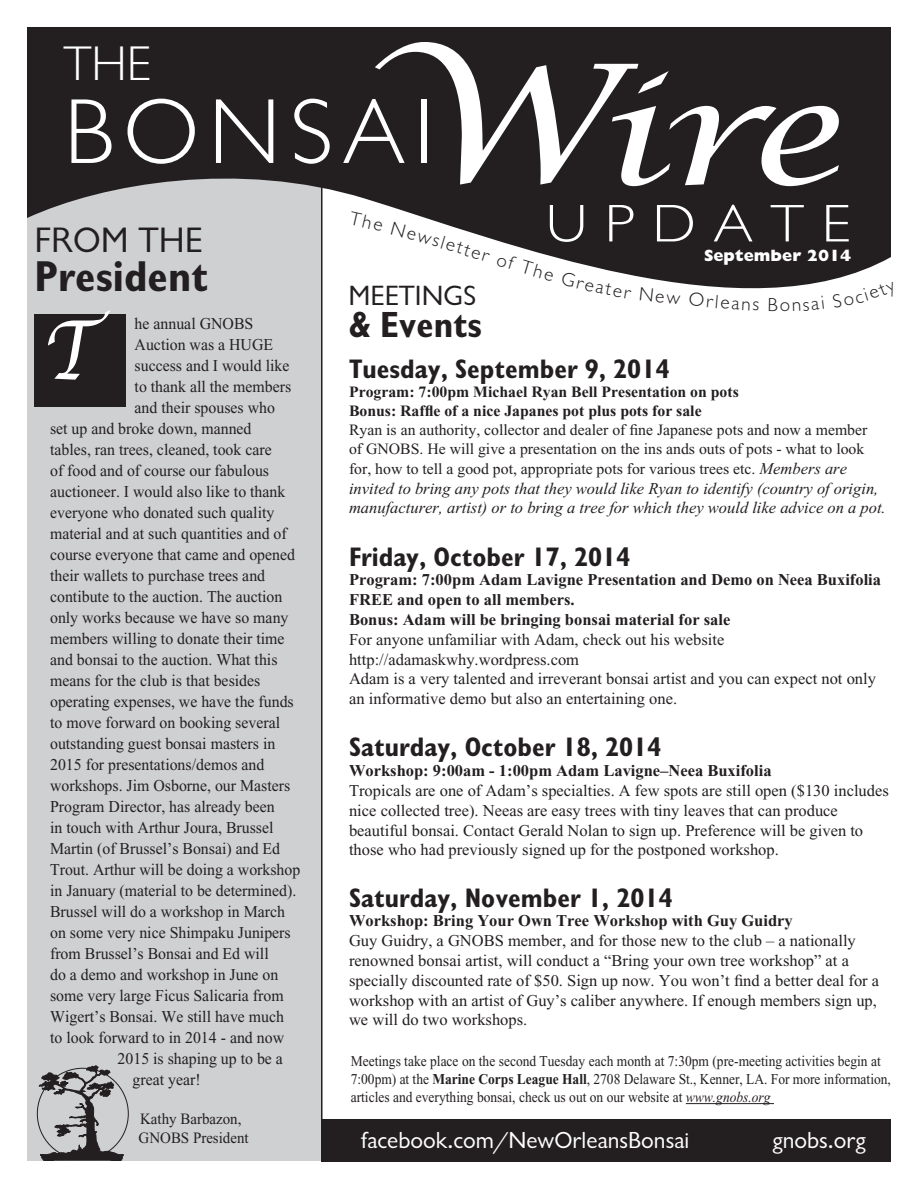
<style>
.page{position:relative;width:918px;height:1188px;background:#fff}
.page>*{position:absolute;margin:0;border:0;box-sizing:border-box;transform-origin:0 0}
.t1{font:italic 144.75px "Lucida Calligraphy";color:#fff;scale:1.25 1}
.t2{font:93.15px "Classical Sans Light DTC";letter-spacing:.1em;color:#fff}
.t3{font:italic 80.55px "Lucida Calligraphy";color:#fff;scale:.85 1}
.t4{font:53.4px "Classical Sans Light DTC";letter-spacing:.3em;color:#fff;scale:1.1 1}
.t5{font:49.2px "Classical Sans Light DTC";color:#fff}
.t6{font:43.5px "Classical Sans Bold Cond DTC";color:#231f20}
.t7{font:36.6px "Classical Sans Regular DTC";color:#231f20}
.t8{font:36.6px "Classical Sans Bold Cond DTC";color:#231f20}
.t9{font:28.8px "Classical Sans Regular DTC";color:#231f20}
.t10{font:27px "Classical Sans Bold Cond DTC";color:#231f20}
.t11{font:24px "Classical Sans Regular DTC";color:#fff}
.t12{font:19.2px "Classical Sans Light DTC";color:#231f20}
.t13{font:16.5px "Times New Roman";color:#231f20;scale:.96 1}
.t14{font:16.5px/19.8px "Times New Roman";color:#231f20}
.t15{font:700 16.5px/19.8px "Times New Roman";color:#231f20}
.t16{font:italic 16.5px/19.8px "Times New Roman";color:#231f20}
.t17{font:16.5px "Classical Sans Ex Bold DTC";color:#fff}
.t18{font:15.75px/19.4px "Times New Roman";color:#231f20}
.t19{font:700 15.75px/18.9px "Times New Roman";color:#231f20}
.t20{font:15.75px/19.5px "Times New Roman";color:#231f20;scale:.95 1}
.t21{font:15px/18px "Times New Roman";color:#231f20;scale:.9 1}
.s1{font-size:164.4px}
.s2{font-style:italic;font-size:16.5px}
.s3{font-weight:700}
.s4{font-style:italic}
</style>
<div class="page">
<div style="left:27px;top:164px;width:294px;height:997px;background:#cfd0d2"></div>
<svg style="left:27px;top:27px;width:864px;height:311px;fill:#231f20"></svg>
<hr style="left:321px;top:175px;width:1px;height:986px;background:#231f20">
<div style="left:34px;top:314px;width:92px;height:93px;background:#231f20"></div>
<div style="left:321px;top:1120px;width:570px;height:42px;background:#231f20"></div>
<svg style="left:39px;top:1066px;width:84px;height:95px"></svg>
<hr style="left:686px;top:1103px;width:88px;height:1px;background:#231f20">
<svg style="left:349px;top:211px;width:34px;height:21px"></svg>
<svg style="left:391px;top:221px;width:49px;height:26px"></svg>
<svg style="left:520px;top:260px;width:34px;height:21px"></svg>
<svg style="left:561px;top:271px;width:71px;height:28px"></svg>
<svg style="left:640px;top:287px;width:13px;height:15px"></svg>
<svg style="left:732px;top:300px;width:27px;height:11px"></svg>
<svg style="left:769px;top:298px;width:9px;height:13px"></svg>
<svg style="left:793px;top:296px;width:31px;height:15px"></svg>
<svg style="left:833px;top:281px;width:58px;height:27px"></svg>
<h3 class="t5" style="left:63px;top:36px;width:89px">THE</h3>
<h1 class="t1" style="left:363px;top:46px;width:384px"><span class="s1">W</span>ire</h1>
<h2 class="t2" style="left:64px;top:81px;width:371px">BONSAI</h2>
<h3 class="t7" style="left:34px;top:221px;width:170px">From the</h3>
<h3 class="t6" style="left:34px;top:252px;width:175px">President</h3>
<p class="t13" style="left:135px;top:314px;width:125px">he annual GNOBS</p>
<p class="t13" style="left:135px;top:335px;width:146px">Auction was a HUGE</p>
<p class="t13" style="left:135px;top:356px;width:163px">success and I would like</p>
<p class="t13" style="left:135px;top:377px;width:165px">to thank all the members</p>
<p class="t13" style="left:135px;top:398px;width:148px">and their spouses who</p>
<p class="t13" style="left:50px;top:419px;width:211px">set up and broke down, manned</p>
<p class="t13" style="left:50px;top:440px;width:232px">tables, ran trees, cleaned, took care</p>
<p class="t13" style="left:50px;top:461px;width:230px">of food and of course our fabulous</p>
<p class="t13" style="left:50px;top:482px;width:247px">auctioneer. I would also like to thank</p>
<p class="t13" style="left:50px;top:503px;width:235px">everyone who donated such quality</p>
<p class="t13" style="left:50px;top:524px;width:248px">material and at such quantities and of</p>
<p class="t13" style="left:50px;top:545px;width:257px">course everyone that came and opened</p>
<p class="t13" style="left:50px;top:566px;width:226px">their wallets to purchase trees and</p>
<p class="t13" style="left:50px;top:587px;width:243px">contibute to the auction. The auction</p>
<p class="t13" style="left:50px;top:608px;width:250px">only works because we have so many</p>
<p class="t13" style="left:50px;top:629px;width:246px">members willing to donate their time</p>
<p class="t13" style="left:50px;top:650px;width:238px">and bonsai to the auction. What this</p>
<p class="t13" style="left:50px;top:671px;width:221px">means for the club is that besides</p>
<p class="t13" style="left:50px;top:692px;width:255px">operating expenses, we have the funds</p>
<p class="t13" style="left:50px;top:713px;width:241px">to move forward on booking several</p>
<p class="t13" style="left:50px;top:734px;width:236px">outstanding guest bonsai masters in</p>
<p class="t13" style="left:50px;top:755px;width:225px">2015 for presentations/demos and</p>
<p class="t13" style="left:50px;top:776px;width:252px">workshops. Jim Osborne, our Masters</p>
<p class="t13" style="left:50px;top:797px;width:236px">Program Director, has already been</p>
<p class="t13" style="left:50px;top:818px;width:234px">in touch with Arthur Joura, Brussel</p>
<p class="t13" style="left:50px;top:839px;width:241px">Martin (of Brussel’s Bonsai) and Ed</p>
<p class="t13" style="left:50px;top:860px;width:262px">Trout. Arthur will be doing a workshop</p>
<p class="t13" style="left:50px;top:881px;width:258px">in January (material to be determined).</p>
<p class="t13" style="left:50px;top:902px;width:246px">Brussel will do a workshop in March</p>
<p class="t13" style="left:50px;top:923px;width:252px">on some very nice Shimpaku Junipers</p>
<p class="t13" style="left:50px;top:944px;width:229px">from Brussel’s Bonsai and Ed will</p>
<p class="t13" style="left:50px;top:965px;width:239px">do a demo and workshop in June on</p>
<p class="t13" style="left:50px;top:986px;width:245px">some very large Ficus Salicaria from</p>
<p class="t13" style="left:50px;top:1007px;width:245px">Wigert’s Bonsai. We still have much</p>
<p class="t13" style="left:50px;top:1028px;width:245px">to look forward to in 2014 - and now</p>
<p class="t13" style="left:118px;top:1049px;width:174px">2015 is shaping up to be a</p>
<p class="t13" style="left:133px;top:1070px;width:72px">great year!</p>
<p class="t20" style="left:139px;top:1109px;width:117px">Kathy Barbazon,<br>GNOBS President</p>
<h3 class="t3" style="left:41px;top:302px;width:59px">T</h3>
<p class="t12" style="left:444px;top:231px;width:77px;rotate:17deg">letter of</p>
<h3 class="t9" style="left:349px;top:280px;width:129px">Meetings</h3>
<h3 class="t8" style="left:349px;top:304px;width:135px">&amp; Events</h3>
<h3 class="t4" style="left:546px;top:194px;width:278px">UPDATE</h3>
<p class="t17" style="left:704px;top:246px;width:149px">September 2014</p>
<p class="t12" style="left:656px;top:285px;width:76px;rotate:5deg">ew Orle</p>
<p class="t12" style="left:780px;top:294px;width:12px">o</p>
<h3 class="t10" style="left:349px;top:354px;width:322px">Tuesday, September 9, 2014</h3>
<p class="t19" style="left:349px;top:383px;width:391px">Program: 7:00pm Michael Ryan Bell Presentation on pots<br>Bonus: Raffle of a nice Japanes pot plus pots for sale</p>
<p class="t18" style="left:349px;top:420px;width:520px">Ryan is an authority, collector and dealer of fine Japanese pots and now a member of GNOBS. He will give a presentation on the ins ands outs of pots - what to look for, how to tell a good pot, appropriate pots for various trees etc. <span class="s2">Members are</span></p>
<p class="t16" style="left:349px;top:478px;width:538px">invited to bring any pots that they would like Ryan to identify (country of origin, manufacturer, artist) or to bring a tree for which they would like advice on a pot.</p>
<h3 class="t10" style="left:349px;top:541px;width:283px">Friday, October 17, 2014</h3>
<p class="t15" style="left:349px;top:570px;width:534px">Program: 7:00pm Adam Lavigne Presentation and Demo on Neea Buxifolia<br>FREE and open to all members.<br>Bonus: Adam will be bringing bonsai material for sale</p>
<p class="t14" style="left:349px;top:629px;width:528px">For anyone unfamiliar with Adam, check out his website http://adamaskwhy.wordpress.com<br>Adam is a very talented and irreverant bonsai artist and you can expect not only an informative demo but also an entertaining one.</p>
<h3 class="t10" style="left:349px;top:732px;width:314px">Saturday, October 18, 2014</h3>
<p class="t15" style="left:349px;top:761px;width:424px">Workshop: 9:00am - 1:00pm Adam Lavigne–Neea Buxifolia</p>
<p class="t14" style="left:349px;top:781px;width:541px">Tropicals are one of Adam’s specialties. A few spots are still open ($130 includes nice collected tree). Neeas are easy trees with tiny leaves that can produce beautiful bonsai. Contact Gerald Nolan to sign up. Preference will be given to those who had previously signed up for the postponed workshop.</p>
<h3 class="t10" style="left:349px;top:882px;width:325px">Saturday, November 1, 2014</h3>
<p class="t15" style="left:349px;top:911px;width:445px">Workshop: Bring Your Own Tree Workshop with Guy Guidry</p>
<p class="t14" style="left:349px;top:931px;width:532px">Guy Guidry, a GNOBS member, and for those new to the club – a nationally renowned bonsai artist, will conduct a “Bring your own tree workshop” at a specially discounted rate of $50. Sign up now. You won’t find a better deal for a workshop with an artist of Guy’s caliber anywhere. If enough members sign up, we will do two workshops.</p>
<p class="t21" style="left:351px;top:1052px;width:602px">Meetings take place on the second Tuesday each month at 7:30pm (pre-meeting activities begin at<br>7:00pm) at the <span class="s3">Marine Corps League Hall</span>, 2708 Delaware St., Kenner, LA. For more information, articles and everything bonsai, check us out on our website at <span class="s4">www.gnobs.org</span></p>
<h3 class="t11" style="left:361px;top:1127px;width:330px">facebook.com/NewOrleansBonsai</h3>
<h3 class="t11" style="left:772px;top:1127px;width:95px">gnobs.org</h3>
</div>
